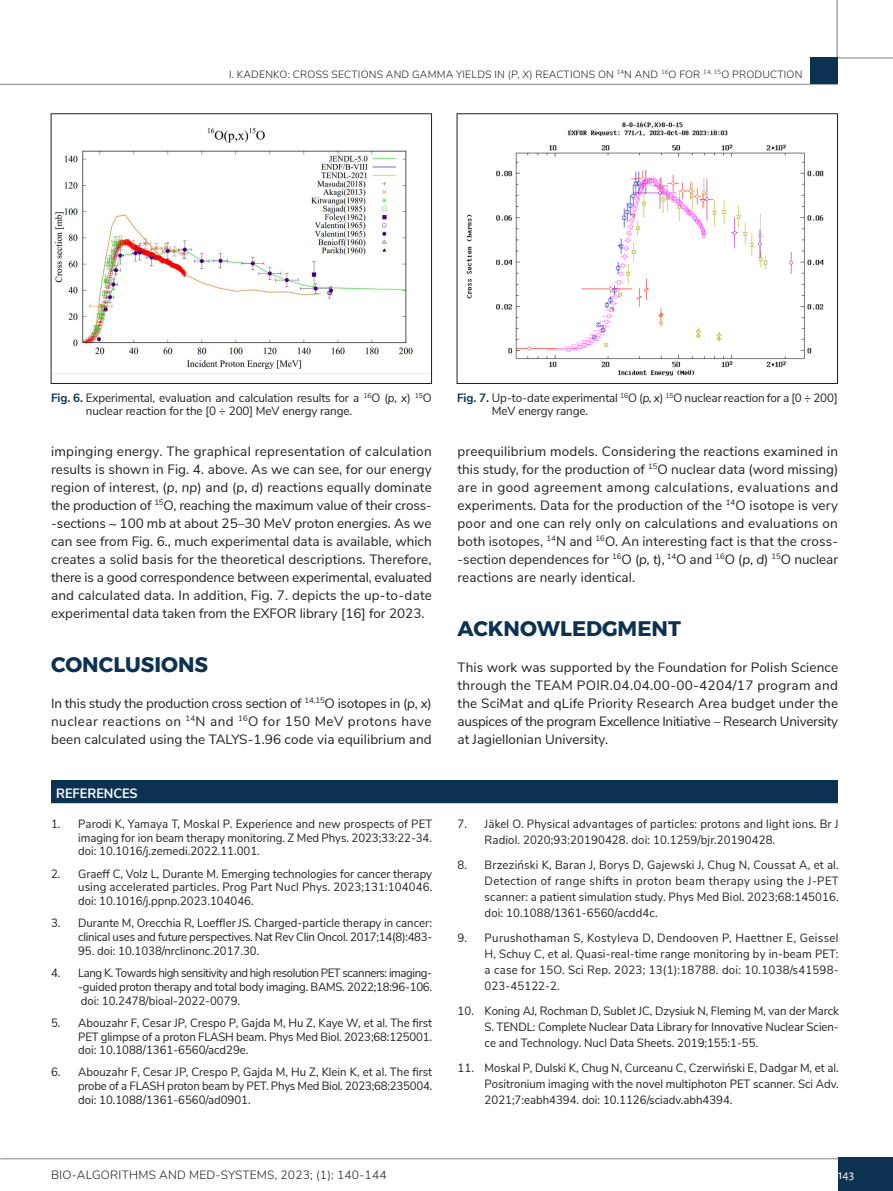
<style>
.page{position:relative;width:893px;height:1191px;background:#fff}
.page>*{position:absolute;margin:0;border:0;box-sizing:border-box;transform-origin:0 0}
.Srodtytuł_2{font:700 21px "Montserrat";color:#0d3151}
.Body{font:13.5px/18px "Nunito Sans";color:#231f20;text-align:justify}
.Tabela_Header{font:700 13.5px "Nunito Sans";color:#fff;scale:.95 1}
.t1{font:13.2px "Alegreya Sans";color:#fff}
.podpis{font:12px/16px "Nunito Sans";color:#231f20;text-align:justify;scale:.95 1}
.podpis-2{font:12px/13.5px "Nunito Sans";color:#231f20}
.podpis-3{font:12px/13.8px "Nunito Sans";letter-spacing:-.02em;color:#231f20;text-align:right;scale:.95 1}
.t2{font:300 12px "Nunito Sans";letter-spacing:.02em;color:#231f20}
.t3{font:300 10.5px "Nunito Sans";letter-spacing:.02em;color:#231f20}
.s1{font-style:italic}
.s2{font-weight:700;color:#0d3151}
.s3{color:#222}
</style>
<div class="page">
<hr style="left:0;top:84px;width:838px;height:1px;background:#a8a9ad">
<div style="left:838px;top:1158px;width:55px;height:33px;background:#0d3151"></div>
<hr style="left:836px;top:0;width:2px;height:59px;background:#a8a9ad">
<hr style="left:836px;top:57px;width:57px;height:2px;background:#a8a9ad">
<div style="left:810px;top:57px;width:28px;height:27px;background:#0d3151"></div>
<hr style="left:0;top:1158px;width:838px;height:1px;background:#a8a9ad">
<img style="left:55px;top:127px;width:358px;height:242px">
<div style="left:51px;top:114px;width:381px;height:270px;border:1px solid #231f20"></div>
<img style="left:466px;top:122px;width:358px;height:254px">
<div style="left:457px;top:114px;width:381px;height:270px;border:1px solid #231f20"></div>
<div style="left:51px;top:780px;width:787px;height:23px;background:#0d3151"></div>
<hr style="left:51px;top:803px;width:787px;height:1px;background:#d1d2d4">
<p class="t3" style="left:229px;top:66px;width:575px">I. KADENKO: CROSS SECTIONS AND GAMMA YIELDS IN (<span class="s1">P, X</span>) REACTIONS ON <sup>14</sup>N AND <sup>16</sup>O FOR <sup>14,</sup> <sup>15</sup>O PRODUCTION</p>
<p class="podpis-2" style="left:86px;top:390px;width:347px;text-indent:-35px"><span class="s2">Fig. 6.</span> Experimental, evaluation and calculation results for a <sup>16</sup>O (<span class="s1">p, x</span>) <sup>15</sup>O nuclear reaction for the [0 ÷ 200] MeV energy range.</p>
<p class="podpis-2" style="left:492px;top:390px;width:347px;text-indent:-35px"><span class="s2">Fig. 7.</span> Up-to-date experimental <sup>16</sup>O (<span class="s1">p, x</span>) <sup>15</sup>O nuclear reaction for a [0 ÷ 200]<br>MeV energy range.</p>
<p class="Body" style="left:51px;top:441px;width:382px">impinging energy. The graphical representation of calculation results is shown in Fig. 4. above. As we can see, for our energy region of interest, (<span class="s1">p</span>, <span class="s1">np</span>) and (<span class="s1">p</span>, <span class="s1">d</span>) reactions equally dominate the production of <sup>15</sup>O, reaching the maximum value of their cross--sections 100 mb at about 25–30 MeV proton energies. As we can <span class="s3">see</span> from Fig. 6., much experimental data is available, which creates a solid basis for the theoretical descriptions. Therefore, there is a good correspondence between experimental, evaluated and calculated data. In addition, Fig. 7. depicts the up-to-date experimental data taken from the EXFOR library [16] for 2023.</p>
<p class="Srodtytuł_2" style="left:51px;top:647px;width:158px">CONCLUSIONS</p>
<p class="Body" style="left:51px;top:693px;width:382px">In this study <span class="s3">the production cross section</span> of <sup>14,15</sup>O isotopes in (<span class="s1">p</span>, <span class="s1">x</span>) nuclear reactions on <sup>14</sup>N and <sup>16</sup>O for 150 MeV protons <span class="s3">have been calculated using the</span> TALYS-1.96 code via equilibrium and</p>
<p class="Body" style="left:458px;top:441px;width:382px">preequilibrium models. Considering the reactions examined in this study, for the production of <sup>15</sup>O nuclear data (word missing) are in good agreement among calculations, evaluations and experiments. Data for the production of the <sup>14</sup>O isotope is very poor and one can rely only on calculations and evaluations on both isotopes, <sup>14</sup>N and <sup>16</sup>O. An interesting fact is that the cross--section dependences for <sup>16</sup>O (<span class="s1">p, t</span>), <sup>14</sup>O and <sup>16</sup>O (<span class="s1">p</span>, <span class="s1">d</span>) <sup>15</sup>O nuclear reactions are nearly identical.</p>
<p class="Srodtytuł_2" style="left:458px;top:611px;width:225px">ACKNOWLEDGMENT</p>
<p class="Body" style="left:458px;top:657px;width:382px">This work was supported by the Foundation for Polish Science through the TEAM POIR.04.04.00-00-4204/17 program and the SciMat and qLife Priority Research Area budget under the auspices of the program Excellence Initiative – Research University at Jagiellonian University.</p>
<p class="Tabela_Header" style="left:56px;top:784px;width:87px">REFERENCES</p>
<p class="podpis" style="left:78px;top:816px;width:374px;line-height:13.8px;text-indent:-27px">1. Parodi K, Yamaya T, Moskal P. Experience and new prospects of PET imaging for ion beam therapy monitoring. Z Med Phys. 2023;33:22-34. doi: 10.1016/j.zemedi.2022.11.001.</p>
<p class="podpis" style="left:78px;top:866px;width:374px;line-height:13.8px;text-indent:-27px">2. Graeff C, Volz L, Durante M. Emerging technologies for cancer therapy using accelerated particles. Prog Part Nucl Phys. 2023;131:104046. doi: 10.1016/j.ppnp.2023.104046.</p>
<p class="podpis-3" style="left:51px;top:915px;width:403px">3. Durante M, Orecchia R, Loeffler JS. Charged-particle therapy in cancer: clinical uses and future perspectives. Nat Rev Clin Oncol. 2017;14(8):483-</p>
<p class="podpis" style="left:78px;top:942px;width:192px">95. doi: 10.1038/nrclinonc.2017.30.</p>
<p class="podpis" style="left:78px;top:965px;width:374px;line-height:13.8px;text-indent:-27px">4. Lang K. Towards high sensitivity and high resolution PET scanners: imaging--guided proton therapy and total body imaging. BAMS. 2022;18:96-106. doi: 10.2478/bioal-2022-0079.</p>
<p class="podpis" style="left:78px;top:1015px;width:374px;line-height:13.8px;text-indent:-27px">5. Abouzahr F, Cesar JP, Crespo P, Gajda M, Hu Z, Kaye W, et al. The first PET glimpse of a proton FLASH beam. Phys Med Biol. 2023;68:125001. doi: 10.1088/1361-6560/acd29e.</p>
<p class="podpis" style="left:78px;top:1064px;width:374px;line-height:13.8px;text-indent:-27px">6. Abouzahr F, Cesar JP, Crespo P, Gajda M, Hu Z, Klein K, et al. The first probe of a FLASH proton beam by PET. Phys Med Biol. 2023;68:235004. doi: 10.1088/1361-6560/ad0901.</p>
<p class="podpis" style="left:485px;top:815px;width:374px;text-indent:-27px">7. Jäkel O. Physical advantages of particles: protons and light ions. Br J<br>Radiol. 2020;93:20190428. doi: 10.1259/bjr.20190428.</p>
<p class="podpis" style="left:485px;top:855px;width:374px;text-indent:-27px">8. Brzeziński K, Baran J, Borys D, Gajewski J, Chug N, Coussat A, et al.<br>Detection of range shifts in proton beam therapy using the J-PET scanner: a patient simulation study. Phys Med Biol. 2023;68:145016. doi: 10.1088/1361-6560/acdd4c.</p>
<p class="podpis" style="left:485px;top:928px;width:374px;text-indent:-27px">9. Purushothaman S, Kostyleva D, Dendooven P, Haettner E, Geissel H, Schuy C, et al. Quasi-real-time range monitoring by in-beam PET: a case for 15O. Sci Rep. 2023; 13(1):18788. doi: 10.1038/s41598- 023-45122-2.</p>
<p class="podpis" style="left:485px;top:1001px;width:374px;text-indent:-27px">10. Koning AJ, Rochman D, Sublet JC, Dzysiuk N, Fleming M, van der Marck S. TENDL: Complete Nuclear Data Library for Innovative Nuclear Scien&shy;ce and Technology. Nucl Data Sheets. 2019;155:1-55.</p>
<p class="podpis" style="left:485px;top:1058px;width:374px;text-indent:-27px">11. Moskal P, Dulski K, Chug N, Curceanu C, Czerwiński E, Dadgar M, et al.<br>Positronium imaging with the novel multiphoton PET scanner. Sci Adv.<br>2021;7:eabh4394. doi: 10.1126/sciadv.abh4394.</p>
<p class="t2" style="left:51px;top:1166px;width:337px">BIO-ALGORITHMS AND MED-SYSTEMS, 2023; (1): 140-144</p>
<p class="t1" style="left:838px;top:1165px;width:18px">143</p>
</div>
